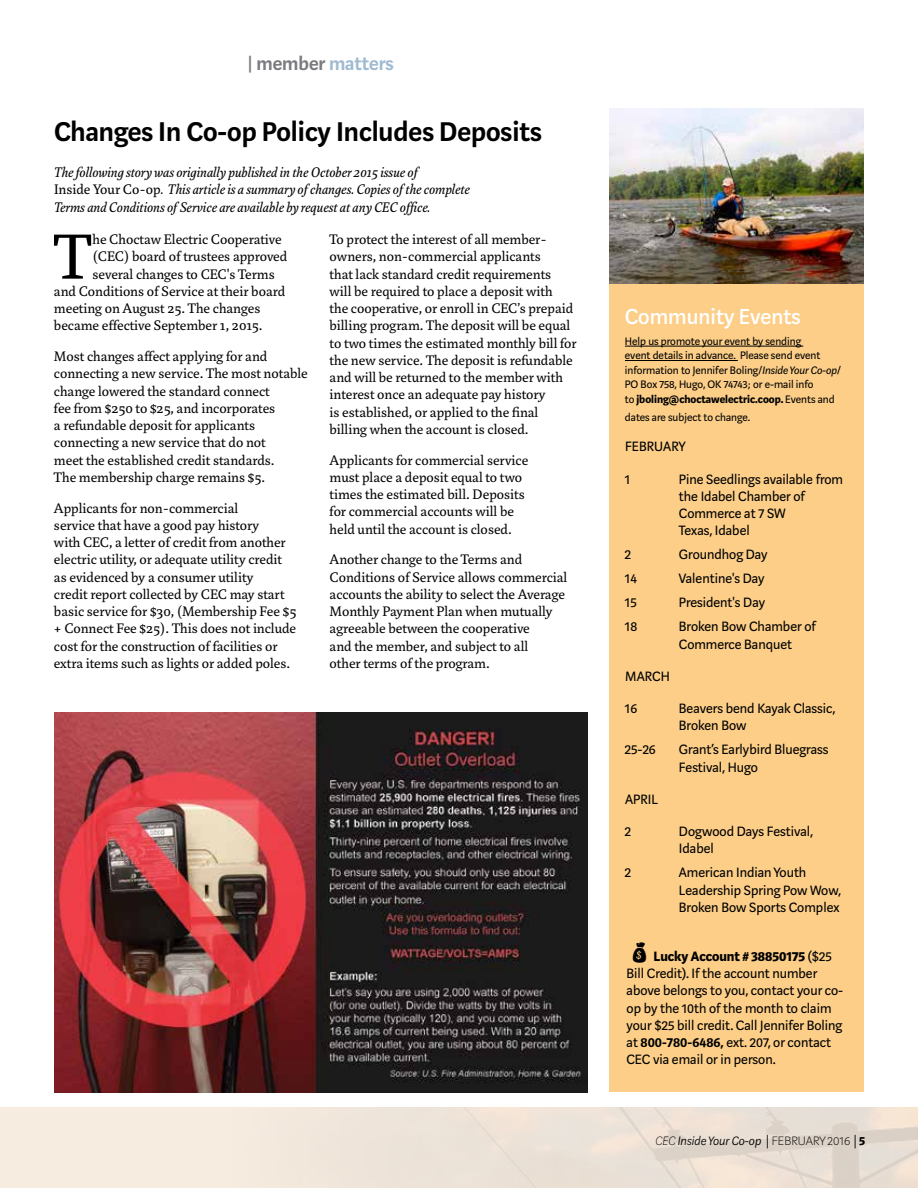
<style>
.page{position:relative;width:918px;height:1188px;background:#fff}
.page>*{position:absolute;margin:0;border:0;box-sizing:border-box;transform-origin:0 0}
.t1{font:69.3px "Marat Pro";color:#000}
.t2{font:600 30px "Marat Sans";color:#000}
.t3{font:500 24px "Marat Sans";color:#fff}
.t4{font:600 21px "Marat Sans";color:#7b7c7f}
.t5{font:15px/17.2px "Marat Pro";color:#000}
.t6{font:15px/17.2px "Marat Sans";color:#000}
.t7{font:italic 15px/17.2px "Marat Pro";color:#000}
.t8{font:italic 300 13.5px "Marat Sans";color:#000}
.t9{font:12px/14.4px "Marat Sans";color:#000}
.s1{color:#a0bad1}
.s2{font-style:normal}
.s3{font-style:italic}
.s4{font-weight:700}
.s5{font-weight:600}
.s6{font-weight:100}
.s7{font-family:"Minion Pro";font-weight:400;font-style:normal}
.s8{font-weight:100;font-style:normal}
.s9{font-weight:700;font-style:normal}
</style>
<div class="page">
<svg style="left:0;top:1107px;width:918px;height:81px;fill:#efe4d9"></svg>
<div style="left:609px;top:108px;width:255px;height:984px;background:#fcce88"></div>
<hr style="left:625px;top:346px;width:178px;height:1px;background:#000">
<hr style="left:625px;top:360px;width:113px;height:1px;background:#000">
<img style="left:54px;top:713px;width:533px;height:380px">
<img style="left:609px;top:108px;width:255px;height:176px">
<h3 class="t4" style="left:247px;top:53px;width:148px">| member <span class="s1">matters</span></h3>
<h2 class="t2" style="left:54px;top:116px;width:489px">Changes In Co-op Policy Includes Deposits</h2>
<p class="t7" style="left:54px;top:164px;width:417px">The following story was originally published in the October 2015 issue of<br><span class="s2">Inside Your Co-op</span>. This article is a summary of changes. Copies of the complete<br>Terms and Conditions of Service are available by request at any CEC office.</p>
<h1 class="t1" style="left:54px;top:219px;width:39px">T</h1>
<p class="t5" style="left:93px;top:231px;width:191px">he Choctaw Electric Cooperative</p>
<p class="t5" style="left:93px;top:248px;width:196px">(CEC) board of trustees approved</p>
<p class="t5" style="left:93px;top:265px;width:184px">several changes to CEC's Terms</p>
<p class="t5" style="left:54px;top:283px;width:233px">and Conditions of Service at their board</p>
<p class="t5" style="left:54px;top:300px;width:208px">meeting on August 25. The changes</p>
<p class="t5" style="left:54px;top:317px;width:210px">became effective September 1, 2015.</p>
<p class="t5" style="left:54px;top:348px;width:255px">Most changes affect applying for and connecting a new service. The most notable change lowered the standard connect<br>fee from $250 to $25, and incorporates<br>a refundable deposit for applicants connecting a new service that do not<br>meet the established credit standards.<br>The membership charge remains $5.</p>
<p class="t5" style="left:54px;top:499px;width:244px">Applicants for non-commercial<br>service that have a good pay history<br>with CEC, a letter of credit from another electric utility, or adequate utility credit as evidenced by a consumer utility<br>credit report collected by CEC may start basic service for $30, (Membership Fee $5 + Connect Fee $25). This does not include cost for the construction of facilities or extra items such as lights or added poles.</p>
<p class="t5" style="left:330px;top:231px;width:249px">To protect the interest of all member&shy;owners, non-commercial applicants<br>that lack standard credit requirements will be required to place a deposit with<br>the cooperative, or enroll in CEC’s prepaid billing program. The deposit will be equal to two times the estimated monthly bill for the new service. The deposit is refundable and will be returned to the member with interest once an adequate pay history<br>is established, or applied to the final billing when the account is closed.</p>
<p class="t5" style="left:330px;top:451px;width:200px">Applicants for commercial service must place a deposit equal to two times the estimated bill. Deposits for commercial accounts will be held until the account is closed.</p>
<p class="t5" style="left:330px;top:551px;width:239px">Another change to the Terms and Conditions of Service allows commercial accounts the ability to select the Average Monthly Payment Plan when mutually agreeable between the cooperative<br>and the member, and subject to all<br>other terms of the program.</p>
<h3 class="t3" style="left:625px;top:304px;width:177px">Community Events</h3>
<p class="t9" style="left:625px;top:334px;width:217px">Help us promote your event by sending<br>event details in advance. Please send event information to Jennifer Boling/<span class="s3">Inside Your Co-op</span>/ PO Box 758, Hugo, OK 74743; or e-mail info<br>to <span class="s4">jboling@choctawelectric.coop.</span> Events and</p>
<p class="t9" style="left:625px;top:410px;width:127px">dates are subject to change.</p>
<p class="t6" style="left:625px;top:431px;width:62px;line-height:32.2px">FEBRUARY<br>1</p>
<p class="t6" style="left:679px;top:470px;width:166px">Pine Seedlings available from the Idabel Chamber of<br>Commerce at 7 SW<br>Texas, Idabel</p>
<p class="t6" style="left:625px;top:546px;width:8px">2</p>
<p class="t6" style="left:679px;top:546px;width:90px">Groundhog Day</p>
<p class="t6" style="left:625px;top:570px;width:14px">14</p>
<p class="t6" style="left:679px;top:570px;width:87px">Valentine's Day</p>
<p class="t6" style="left:625px;top:594px;width:13px">15</p>
<p class="t6" style="left:679px;top:594px;width:88px">President's Day</p>
<p class="t6" style="left:625px;top:618px;width:14px">18</p>
<p class="t6" style="left:679px;top:618px;width:138px">Broken Bow Chamber of<br>Commerce Banquet</p>
<p class="t6" style="left:625px;top:660px;width:46px;line-height:32.2px">MARCH<br>16</p>
<p class="t6" style="left:679px;top:700px;width:158px">Beavers bend Kayak Classic,<br>Broken Bow</p>
<p class="t6" style="left:625px;top:741px;width:32px">25-26</p>
<p class="t6" style="left:679px;top:741px;width:151px">Grant’s Earlybird Bluegrass<br>Festival, Hugo</p>
<p class="t6" style="left:625px;top:783px;width:35px;line-height:32.2px">APRIL<br>2</p>
<p class="t6" style="left:679px;top:823px;width:136px">Dogwood Days Festival,<br>Idabel</p>
<p class="t6" style="left:625px;top:864px;width:8px">2</p>
<p class="t6" style="left:679px;top:864px;width:164px">American Indian Youth<br>Leadership Spring Pow Wow,<br>Broken Bow Sports Complex</p>
<p class="t6" style="left:627px;top:948px;width:218px;text-indent:27px"><span class="s4">Lucky Account # 38850175</span> ($25<br>Bill Credit). If the account number above belongs to you, contact your co&shy;op by the 10th of the month to claim your $25 bill credit. Call Jennifer Boling at <span class="s5">800-780-6486,</span> ext. 207, or contact CEC via email or in person.</p>
<p class="t8" style="left:655px;top:1133px;width:211px"><span class="s6">CEC</span> Inside Your Co-op <span class="s7">|</span> <span class="s8">FEBRUARY</span> <span class="s8">2016</span> <span class="s7">|</span> <span class="s9">5</span></p>
</div>
